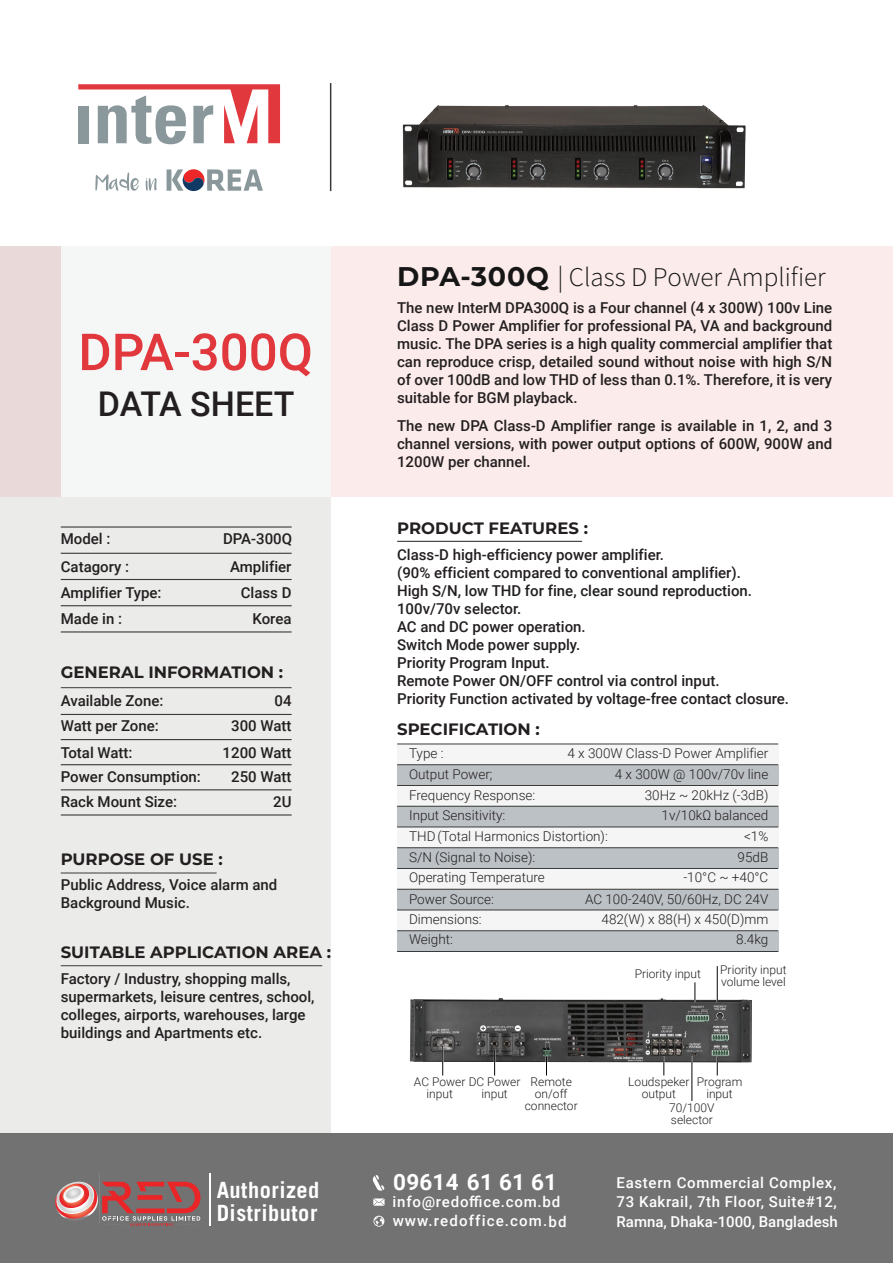
<style>
.page{position:relative;width:893px;height:1263px;background:#fff}
.page>*{position:absolute;margin:0;border:0;box-sizing:border-box;transform-origin:0 0}
.t1{font:500 51.15px "Roboto";color:#e1383d}
.t2{font:500 34.05px "Roboto";color:#231f20}
.t3{font:300 27px "Source Sans Pro";color:#161616}
.t4{font:700 22.5px "Roboto";letter-spacing:.01em;color:#fff}
.t5{font:700 22.35px/23.1px "Trade Gothic LT Std";letter-spacing:.025em;color:#fff}
.t6{font:700 16.5px "Montserrat";color:#231f20}
.t7{font:500 15px/18px "Roboto";color:#231f20}
.t8{font:500 15px/19.5px "Roboto";letter-spacing:.035em;color:#fff;text-align:justify}
.t9{font:500 15px "Roboto";letter-spacing:.07em;color:#fff}
.t10{font:300 13.5px/21.1px "Roboto";color:#231f20;text-align:right}
.t11{font:300 12px/12px "Roboto";color:#231f20;text-align:center}
.s1{font-family:"Montserrat";font-weight:700}
</style>
<div class="page">
<div style="left:0;top:246px;width:331px;height:887px;background:#ebebea"></div>
<div style="left:397px;top:765px;width:381px;height:20px;background:#bcc1c5"></div>
<div style="left:397px;top:785px;width:381px;height:21px;background:#f4f5f4"></div>
<div style="left:397px;top:806px;width:381px;height:21px;background:#bcc1c5"></div>
<div style="left:397px;top:744px;width:381px;height:21px;background:#f4f5f4"></div>
<div style="left:397px;top:848px;width:381px;height:20px;background:#bcc1c5"></div>
<div style="left:397px;top:868px;width:381px;height:21px;background:#f4f5f4"></div>
<div style="left:397px;top:889px;width:381px;height:21px;background:#bcc1c5"></div>
<div style="left:397px;top:827px;width:381px;height:21px;background:#f4f5f4"></div>
<div style="left:397px;top:910px;width:381px;height:21px;background:#f4f5f4"></div>
<div style="left:397px;top:931px;width:381px;height:20px;background:#bcc1c5"></div>
<hr style="left:397px;top:744px;width:381px;height:1px;background:#393a39">
<hr style="left:397px;top:764px;width:381px;height:1px;background:#393a39">
<hr style="left:397px;top:785px;width:381px;height:1px;background:#393a39">
<hr style="left:397px;top:806px;width:381px;height:1px;background:#393a39">
<hr style="left:397px;top:827px;width:381px;height:1px;background:#393a39">
<hr style="left:397px;top:847px;width:381px;height:1px;background:#393a39">
<hr style="left:397px;top:868px;width:381px;height:1px;background:#393a39">
<hr style="left:397px;top:889px;width:381px;height:1px;background:#393a39">
<hr style="left:397px;top:909px;width:381px;height:1px;background:#393a39">
<hr style="left:397px;top:930px;width:381px;height:1px;background:#393a39">
<hr style="left:397px;top:951px;width:381px;height:1px;background:#393a39">
<img style="left:410px;top:998px;width:342px;height:64px">
<hr style="left:442px;top:1045px;width:1px;height:30px;background:#040503">
<svg style="left:494px;top:1050px;width:1px;height:25px"></svg>
<svg style="left:546px;top:1056px;width:1px;height:19px"></svg>
<svg style="left:663px;top:1056px;width:2px;height:19px"></svg>
<svg style="left:716px;top:1056px;width:2px;height:19px"></svg>
<hr style="left:716px;top:966px;width:2px;height:36px;background:#fff">
<hr style="left:717px;top:966px;width:1px;height:36px;background:#040503">
<hr style="left:694px;top:982px;width:2px;height:20px;background:#fff">
<svg style="left:695px;top:982px;width:1px;height:20px"></svg>
<hr style="left:691px;top:1056px;width:2px;height:45px;background:#fff">
<hr style="left:692px;top:1056px;width:1px;height:45px;background:#040503">
<svg style="left:0;top:246px;width:893px;height:250px;background:#fae9e9"></svg>
<div style="left:61px;top:246px;width:270px;height:250px;background:#f5f7f7"></div>
<svg style="left:78px;top:84px;width:202px;height:61px"></svg>
<svg style="left:167px;top:169px;width:96px;height:23px"></svg>
<svg style="left:95px;top:173px;width:44px;height:18px"></svg>
<svg style="left:146px;top:178px;width:11px;height:13px"></svg>
<hr style="left:397px;top:541px;width:185px;height:1px;background:#393a39">
<hr style="left:61px;top:526px;width:231px;height:2px;background:#393a39">
<hr style="left:61px;top:553px;width:231px;height:1px;background:#393a39">
<hr style="left:61px;top:579px;width:231px;height:1px;background:#393a39">
<hr style="left:61px;top:605px;width:231px;height:1px;background:#393a39">
<hr style="left:61px;top:631px;width:231px;height:1px;background:#393a39">
<hr style="left:61px;top:965px;width:261px;height:1px;background:#393a39">
<hr style="left:61px;top:873px;width:156px;height:1px;background:#393a39">
<hr style="left:330px;top:83px;width:1px;height:108px;background:#393a39">
<img style="left:402px;top:105px;width:344px;height:84px">
<hr style="left:61px;top:714px;width:231px;height:1px;background:#393a39">
<hr style="left:61px;top:739px;width:231px;height:1px;background:#393a39">
<hr style="left:61px;top:764px;width:231px;height:1px;background:#393a39">
<hr style="left:61px;top:789px;width:231px;height:1px;background:#393a39">
<hr style="left:61px;top:814px;width:231px;height:1px;background:#393a39">
<hr style="left:61px;top:687px;width:231px;height:1px;background:#393a39">
<div style="left:0;top:1133px;width:893px;height:130px;background:#727272"></div>
<svg style="left:55px;top:1181px;width:145px;height:45px"></svg>
<hr style="left:100px;top:1173px;width:1px;height:51px;background:#808081">
<hr style="left:209px;top:1173px;width:1px;height:53px;background:#fff">
<svg style="left:372px;top:1175px;width:13px;height:16px"></svg>
<svg style="left:373px;top:1198px;width:12px;height:8px"></svg>
<svg style="left:373px;top:1216px;width:11px;height:11px"></svg>
<h1 class="t1" style="left:78px;top:316px;width:236px">DPA-300Q</h1>
<h2 class="t2" style="left:98px;top:380px;width:198px">DATA SHEET</h2>
<p class="t7" style="left:61px;top:525px;width:102px;line-height:26.4px">Model :<br>Catagory :<br>Amplifier Type:<br>Made in :</p>
<p class="t7" style="left:223px;top:529px;width:70px">DPA-300Q</p>
<p class="t7" style="left:230px;top:557px;width:63px">Amplifier</p>
<p class="t7" style="left:241px;top:580px;width:52px;line-height:25.2px;text-align:right">Class D<br>Korea</p>
<p class="t6" style="left:61px;top:661px;width:224px">GENERAL INFORMATION :</p>
<p class="t7" style="left:61px;top:687px;width:104px;line-height:25.3px">Available Zone:<br>Watt per Zone:</p>
<p class="t7" style="left:274px;top:691px;width:19px">04</p>
<p class="t7" style="left:231px;top:716px;width:62px">300 Watt</p>
<p class="t7" style="left:61px;top:743px;width:73px">Total Watt:</p>
<p class="t7" style="left:223px;top:743px;width:70px">1200 Watt</p>
<p class="t7" style="left:61px;top:767px;width:142px">Power Consumption:</p>
<p class="t7" style="left:231px;top:767px;width:62px">250 Watt</p>
<p class="t7" style="left:61px;top:793px;width:118px">Rack Mount Size:</p>
<p class="t7" style="left:273px;top:793px;width:20px">2U</p>
<p class="t6" style="left:61px;top:847px;width:163px">PURPOSE OF USE :</p>
<p class="t7" style="left:61px;top:875px;width:218px">Public Address, Voice alarm and<br>Background Music.</p>
<p class="t6" style="left:61px;top:940px;width:272px">SUITABLE APPLICATION AREA :</p>
<p class="t7" style="left:61px;top:969px;width:255px">Factory / Industry, shopping malls, supermarkets, leisure centres, school, colleges, airports, warehouses, large buildings and Apartments etc.</p>
<h3 class="t3" style="left:397px;top:261px;width:430px"><span class="s1">DPA-300Q</span> | Class D Power Amplifier</h3>
<p class="t7" style="left:397px;top:298px;width:437px;text-align:justify">The new InterM DPA300Q is a Four channel (4 x 300W) 100v Line Class D Power Amplifier for professional PA, VA and background music. The DPA series is a high quality commercial amplifier that can reproduce crisp, detailed sound without noise with high S/N of over 100dB and low THD of less than 0.1%. Therefore, it is very suitable for BGM playback.</p>
<p class="t7" style="left:397px;top:416px;width:437px;text-align:justify">The new DPA Class-D Amplifier range is available in 1, 2, and 3 channel versions, with power output options of 600W, 900W and 1200W per channel.</p>
<p class="t6" style="left:397px;top:516px;width:192px">PRODUCT FEATURES :</p>
<p class="t7" style="left:397px;top:545px;width:393px">Class-D high-efficiency power amplifier.<br>(90% efficient compared to conventional amplifier).<br>High S/N, low THD for fine, clear sound reproduction.<br>100v/70v selector.<br>AC and DC power operation.<br>Switch Mode power supply.<br>Priority Program Input.<br>Remote Power ON/OFF control via control input.<br>Priority Function activated by voltage-free contact closure.</p>
<p class="t6" style="left:397px;top:717px;width:144px">SPECIFICATION :</p>
<p class="t10" style="left:409px;top:742px;width:36px">Type :</p>
<p class="t10" style="left:568px;top:742px;width:202px">4 x 300W Class-D Power Amplifier</p>
<p class="t10" style="left:409px;top:763px;width:85px">Output Power;</p>
<p class="t10" style="left:615px;top:763px;width:155px">4 x 300W @ 100v/70v line</p>
<p class="t10" style="left:409px;top:784px;width:128px">Frequency Response:</p>
<p class="t10" style="left:645px;top:784px;width:125px">30Hz ~ 20kHz (-3dB)</p>
<p class="t10" style="left:409px;top:804px;width:98px">Input Sensitivity:</p>
<p class="t10" style="left:662px;top:804px;width:108px">1v/10kΩ balanced</p>
<p class="t10" style="left:409px;top:825px;width:200px">THD(Total Harmonics Distortion):</p>
<p class="t10" style="left:744px;top:825px;width:26px">&lt;1%</p>
<p class="t10" style="left:409px;top:846px;width:128px">S/N (Signal to Noise):</p>
<p class="t10" style="left:738px;top:846px;width:32px">95dB</p>
<p class="t10" style="left:409px;top:866px;width:137px">Operating Temperature</p>
<p class="t10" style="left:585px;top:866px;width:185px">-10°C ~ +40°C<br>AC 100-240V, 50/60Hz, DC 24V</p>
<p class="t10" style="left:409px;top:908px;width:74px">Dimensions:</p>
<p class="t10" style="left:601px;top:908px;width:168px">482(W) x 88(H) x 450(D)mm</p>
<p class="t10" style="left:409px;top:928px;width:45px">Weight:</p>
<p class="t10" style="left:736px;top:928px;width:34px">8.4kg</p>
<p class="t10" style="left:409px;top:888px;width:86px">Power Source:</p>
<p class="t11" style="left:481px;top:1075px;width:41px;text-align:left;text-indent:-67px">AC Power DC Power input</p>
<p class="t11" style="left:525px;top:1075px;width:54px">Remote on/off connector</p>
<p class="t11" style="left:426px;top:1087px;width:28px">input</p>
<p class="t11" style="left:635px;top:967px;width:68px">Priority input</p>
<p class="t11" style="left:720px;top:964px;width:68px;text-align:left">Priority input volume level</p>
<p class="t11" style="left:628px;top:1075px;width:63px">Loudspeker output</p>
<p class="t11" style="left:697px;top:1075px;width:47px">Program input</p>
<p class="t11" style="left:669px;top:1102px;width:47px;text-align:left">70/100V selector</p>
<h3 class="t5" style="left:217px;top:1178px;width:104px">Authorized<br>Distributor</h3>
<h3 class="t4" style="left:393px;top:1166px;width:165px">09614 61 61 61</h3>
<p class="t8" style="left:393px;top:1191px;width:169px">info@redoffice.com.bd</p>
<p class="t9" style="left:393px;top:1210px;width:175px">www.redoffice.com.bd</p>
<p class="t8" style="left:617px;top:1172px;width:223px">Eastern Commercial Complex, 73 Kakrail, 7th Floor, Suite#12, Ramna, Dhaka-1000, Bangladesh</p>
</div>
